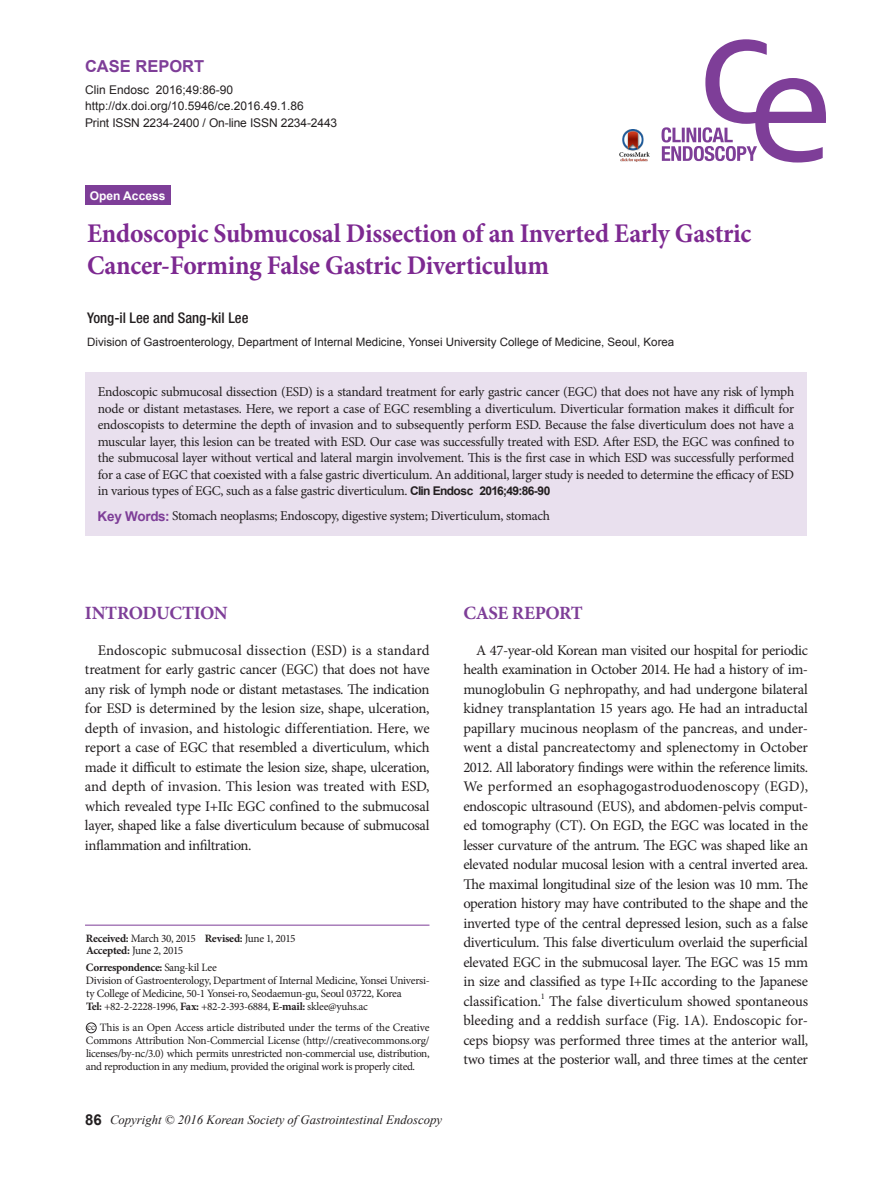
<style>
.page{position:relative;width:893px;height:1191px;background:#fff}
.page>*{position:absolute;margin:0;border:0;box-sizing:border-box;transform-origin:0 0}
.논문_타이틀{font:700 27px/32.4px "Minion Pro";letter-spacing:-.01em;color:#7d2991;scale:.95 1}
.타이틀_서론{font:700 18.75px "Minion Pro";letter-spacing:-.02em;color:#7e3e98}
.t1{font:700 16.5px "Arial";color:#7e3e98}
.본문{font:14.7px/19.5px "Minion Pro";letter-spacing:-.025em;color:#231f20;text-align:justify}
.저자명{font:500 condensed 14.7px "Helvetica Neue";color:#231f20}
.초록내용{font:13.5px/16.5px "Minion Pro";letter-spacing:-.02em;color:#231f20;text-align:justify}
.t2{font:italic 12.75px "Times New Roman";color:#231f20}
.t3{font:12px "Arial";color:#231f20}
.t4{font:700 12px "Arial";color:#fff}
.저자소속{font:11.55px "Arial";color:#231f20}
.책임저자{font:11.25px/13px "Minion Pro";letter-spacing:-.03em;color:#231f20}
.책임저자-2{font:700 11.25px "Minion Pro";letter-spacing:-.025em;color:#231f20}
.t5{font:9.3px "Times New Roman";color:#231f20}
.본문-2{font:8.55px "Minion Pro";color:#231f20}
.s1{font-family:"Arial";font-weight:700;font-size:12px}
.s2{font-family:"Arial";font-weight:700;color:#7e3e98}
.s3{font-weight:700}
.s4{font-weight:400}
.s5{font-family:"Arial";font-weight:700;font-style:normal;font-size:15px}
</style>
<div class="page">
<svg style="left:661px;top:39px;width:165px;height:123px"></svg>
<div style="left:85px;top:372px;width:722px;height:163px;background:#e9e0ee"></div>
<div style="left:85px;top:186px;width:85px;height:19px;background:#7e3e98"></div>
<div style="left:86px;top:1022px;width:10px;height:10px;border:1px solid #231f20;border-radius:50%"></div>
<hr style="left:85px;top:924px;width:344px;height:1px;background:#7e3e98">
<img style="left:620px;top:129px;width:30px;height:32px">
<p class="t1" style="left:85px;top:56px;width:121px">CASE REPORT</p>
<p class="t3" style="left:85px;top:82px;width:150px">Clin Endosc 2016;49:86-90</p>
<p class="t3" style="left:85px;top:98px;width:220px">http://dx.doi.org/10.5946/ce.2016.49.1.86</p>
<p class="t3" style="left:85px;top:114px;width:254px">Print ISSN 2234-2400 / On-line ISSN 2234-2443</p>
<p class="t4" style="left:90px;top:187px;width:77px">Open Access</p>
<p class="논문_타이틀" style="left:87px;top:217px;width:701px">Endoscopic Submucosal Dissection of an Inverted Early Gastric<br>Cancer-Forming False Gastric Diverticulum</p>
<p class="저자명" style="left:87px;top:309px;width:163px">Yong-il Lee and Sang-kil Lee</p>
<p class="저자소속" style="left:87px;top:335px;width:589px">Division of Gastroenterology, Department of Internal Medicine, Yonsei University College of Medicine, Seoul, Korea</p>
<p class="초록내용" style="left:98px;top:384px;width:698px">Endoscopic submucosal dissection (ESD) is a standard treatment for early gastric cancer (EGC) that does not have any risk of lymph node or distant metastases. Here, we report a case of EGC resembling a diverticulum. Diverticular formation makes it difficult for endoscopists to determine the depth of invasion and to subsequently perform ESD. Because the false diverticulum does not have a muscular layer, this lesion can be treated with ESD. Our case was successfully treated with ESD. After ESD, the EGC was confined to the submucosal layer without vertical and lateral margin involvement. This is the first case in which ESD was successfully performed for a case of EGC that coexisted with a false gastric diverticulum. An additional, larger study is needed to determine the efficacy of ESD in various types of EGC, such as a false gastric diverticulum. <span class="s1">Clin Endosc 2016;49:86-90</span></p>
<p class="초록내용" style="left:98px;top:508px;width:454px"><span class="s2">Key Words:</span> Stomach neoplasms; Endoscopy, digestive system; Diverticulum, stomach</p>
<p class="타이틀_서론" style="left:85px;top:599px;width:144px">INTRODUCTION</p>
<p class="본문" style="left:85px;top:640px;width:346px;text-indent:13px">Endoscopic submucosal dissection (ESD) is a standard treatment for early gastric cancer (EGC) that does not have any risk of lymph node or distant metastases. The indication for ESD is determined by the lesion size, shape, ulceration, depth of invasion, and histologic differentiation. Here, we report a case of EGC that resembled a diverticulum, which made it difficult to estimate the lesion size, shape, ulceration, and depth of invasion. This lesion was treated with ESD, which revealed type I+IIc EGC confined to the submucosal layer, shaped like a false diverticulum because of submucosal inflammation and infiltration.</p>
<p class="책임저자" style="left:86px;top:931px;width:211px"><span class="s3">Received:</span> March 30, 2015 <span class="s3">Revised:</span> June 1, 2015<br><span class="s3">Accepted:</span> June 2, 2015</p>
<p class="책임저자-2" style="left:86px;top:959px;width:132px">Correspondence: <span class="s4">Sang-kil Lee</span></p>
<p class="책임저자" style="left:86px;top:974px;width:345px">Division of Gastroenterology, Department of Internal Medicine, Yonsei Universi&shy;ty College of Medicine, 50-1 Yonsei-ro, Seodaemun-gu, Seoul 03722, Korea</p>
<p class="책임저자" style="left:86px;top:999px;width:284px"><span class="s3">Tel:</span> +82-2-2228-1996, <span class="s3">Fax:</span> +82-2-393-6884, <span class="s3">E-mail:</span> sklee@yuhs.ac</p>
<p class="t5" style="left:87px;top:1021px;width:10px">cc</p>
<p class="책임저자" style="left:86px;top:1020px;width:345px;text-align:justify;text-indent:14px">This is an Open Access article distributed under the terms of the Creative Commons Attribution Non-Commercial License (http://creativecommons.org/ licenses/by-nc/3.0) which permits unrestricted non-commercial use, distribution, and reproduction in any medium, provided the original work is properly cited.</p>
<p class="t2" style="left:85px;top:1110px;width:359px"><span class="s5">86</span> Copyright © 2016 Korean Society of Gastrointestinal Endoscopy</p>
<p class="타이틀_서론" style="left:463px;top:599px;width:121px">CASE REPORT</p>
<p class="본문" style="left:463px;top:640px;width:346px;text-indent:13px">A 47-year-old Korean man visited our hospital for periodic health examination in October 2014. He had a history of im&shy;munoglobulin G nephropathy, and had undergone bilateral kidney transplantation 15 years ago. He had an intraductal papillary mucinous neoplasm of the pancreas, and under&shy;went a distal pancreatectomy and splenectomy in October 2012. All laboratory findings were within the reference limits.<br>We performed an esophagogastroduodenoscopy (EGD), endoscopic ultrasound (EUS), and abdomen-pelvis comput&shy;ed tomography (CT). On EGD, the EGC was located in the lesser curvature of the antrum. The EGC was shaped like an elevated nodular mucosal lesion with a central inverted area.<br>The maximal longitudinal size of the lesion was 10 mm. The operation history may have contributed to the shape and the inverted type of the central depressed lesion, such as a false diverticulum. This false diverticulum overlaid the superficial elevated EGC in the submucosal layer. The EGC was 15 mm in size and classified as type I+IIc according to the Japanese classification.</p>
<p class="본문-2" style="left:541px;top:990px;width:6px">1</p>
<p class="본문" style="left:463px;top:991px;width:346px;text-indent:86px">The false diverticulum showed spontaneous bleeding and a reddish surface (Fig. 1A). Endoscopic for&shy;ceps biopsy was performed three times at the anterior wall, two times at the posterior wall, and three times at the center</p>
</div>
